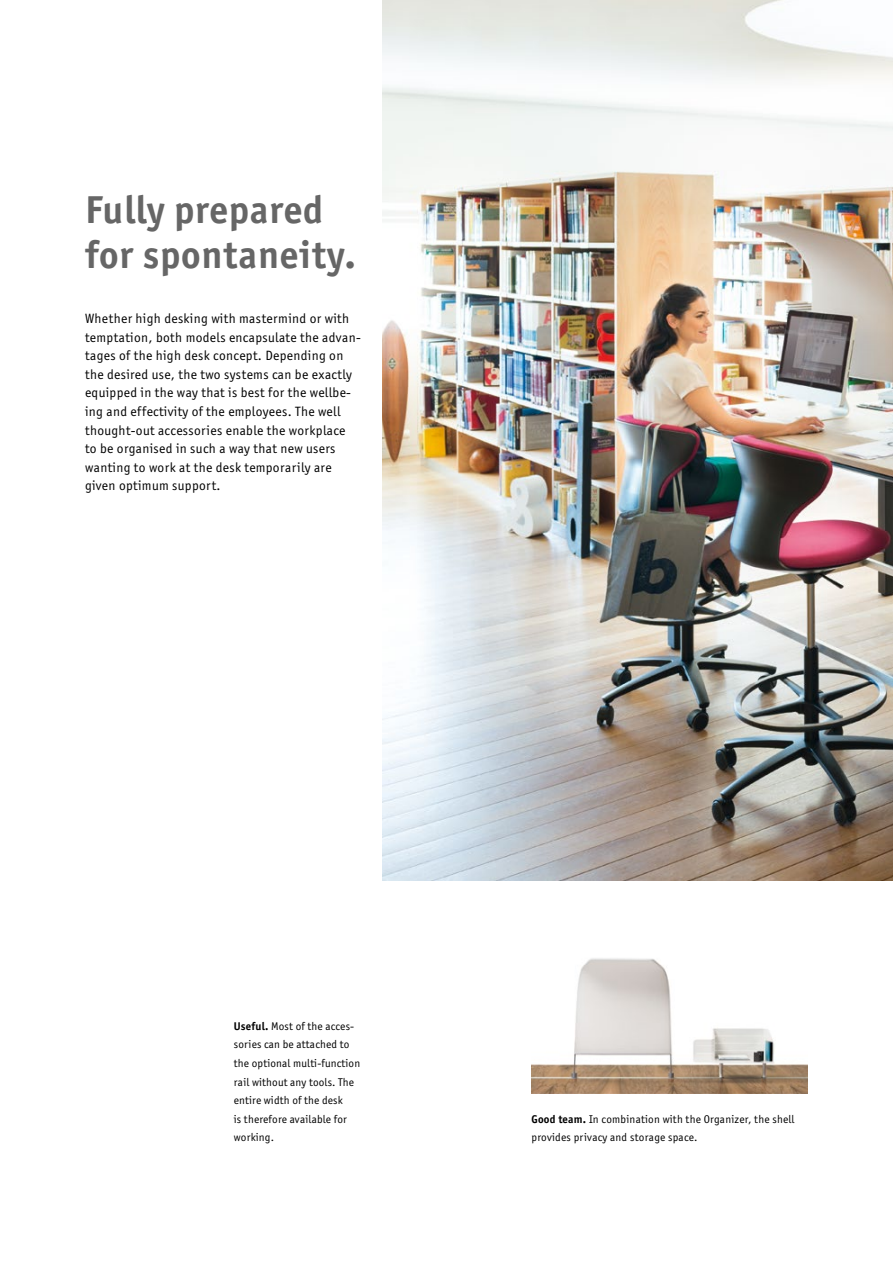
<style>
.page{position:relative;width:893px;height:1263px;background:#fff}
.page>*{position:absolute;margin:0;border:0;box-sizing:border-box;transform-origin:0 0}
.Headline_26pt{font:700 39px/45px "Officina San Itc T";letter-spacing:.02em;color:#666}
.Headline_26pt-2{font:13.5px/18.6px "Officina San Itc T";letter-spacing:.025em;color:#000}
.Headline_26pt-3{font:11.25px/18.6px "Officina San Itc T";letter-spacing:.015em;color:#000}
.s1{font-weight:700}
</style>
<div class="page">
<img style="left:383px;top:0;width:510px;height:881px">
<img style="left:531px;top:958px;width:277px;height:136px">
<p class="Headline_26pt" style="left:85px;top:186px;width:272px">Fully prepared for spontaneity.</p>
<p class="Headline_26pt-2" style="left:85px;top:309px;width:277px">Whether high desking with mastermind or with temptation, both models encapsulate the advan&shy;tages of the high desk concept. Depending on the desired use, the two systems can be exactly equipped in the way that is best for the wellbe&shy;ing and effectivity of the employees. The well thought-out accessories enable the workplace<br>to be organised in such a way that new users wanting to work at the desk temporarily are given optimum support.</p>
<p class="Headline_26pt-3" style="left:234px;top:1016px;width:128px"><span class="s1">Useful.</span> Most of the acces&shy;sories can be attached to the optional multi-function rail without any tools. The entire width of the desk<br>is therefore available for working.</p>
<p class="Headline_26pt-3" style="left:531px;top:1109px;width:265px"><span class="s1">Good team.</span> In combination with the Organizer, the shell provides privacy and storage space.</p>
</div>
